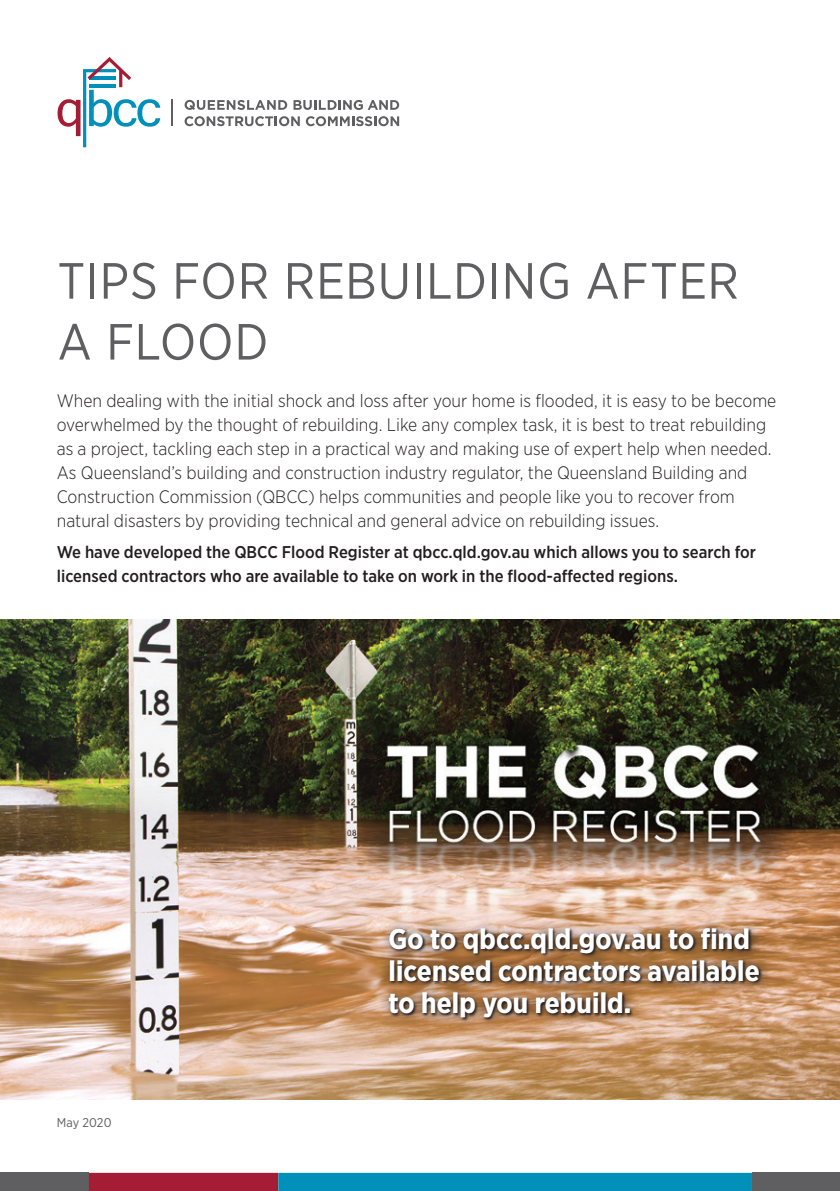
<style>
.page{position:relative;width:840px;height:1191px;background:#fff}
.page>*{position:absolute;margin:0;border:0;box-sizing:border-box;transform-origin:0 0}
.t1{font:50.8px/60.8px "Gotham Narrow";letter-spacing:.015em;color:#5f5f62}
.t2{font:700 28.4px/32px "Gotham Narrow";color:#fff}
.t3{font:300 18px/24px "Gotham Narrow";color:#231f20}
.t4{font:500 17px/24px "Gotham Narrow";color:#231f20}
.t5{font:12.6px "Gotham Narrow";letter-spacing:.01em;color:#5f5f62}
</style>
<div class="page">
<div style="left:0;top:1172px;width:89px;height:19px;background:#5f5f62"></div>
<div style="left:751px;top:1172px;width:88px;height:19px;background:#5f5f62"></div>
<svg style="left:89px;top:1172px;width:662px;height:19px;background:#387598"></svg>
<svg style="left:57px;top:57px;width:103px;height:90px"></svg>
<hr style="left:171px;top:100px;width:2px;height:26px;background:#5f5f62">
<svg style="left:184px;top:100px;width:103px;height:10px"></svg>
<svg style="left:293px;top:100px;width:106px;height:10px"></svg>
<svg style="left:184px;top:116px;width:115px;height:10px"></svg>
<svg style="left:306px;top:116px;width:93px;height:10px"></svg>
<img style="left:0;top:619px;width:839px;height:480px">
<svg style="left:379px;top:918px;width:392px;height:111px;background:#d5a987"></svg>
<svg style="left:387px;top:927px;width:376px;height:94px;background:#8a674b"></svg>
<h1 class="t1" style="left:57px;top:249px;width:682px">TIPS FOR REBUILDING AFTER<br>A FLOOD</h1>
<p class="t3" style="left:57px;top:388px;width:720px">When dealing with the initial shock and loss after your home is flooded, it is easy to be become overwhelmed by the thought of rebuilding. Like any complex task, it is best to treat rebuilding as a project, tackling each step in a practical way and making use of expert help when needed.<br>As Queensland’s building and construction industry regulator, the Queensland Building and Construction Commission (QBCC) helps communities and people like you to recover from natural disasters by providing technical and general advice on rebuilding issues.</p>
<p class="t4" style="left:57px;top:539px;width:700px">We have developed the QBCC Flood Register at qbcc.qld.gov.au which allows you to search for licensed contractors who are available to take on work in the flood-affected regions.</p>
<p class="t5" style="left:57px;top:1115px;width:56px">May 2020</p>
<h2 class="t2" style="left:388px;top:922px;width:373px">Go to qbcc.qld.gov.au to find licensed contractors available to help you rebuild.</h2>
</div>
